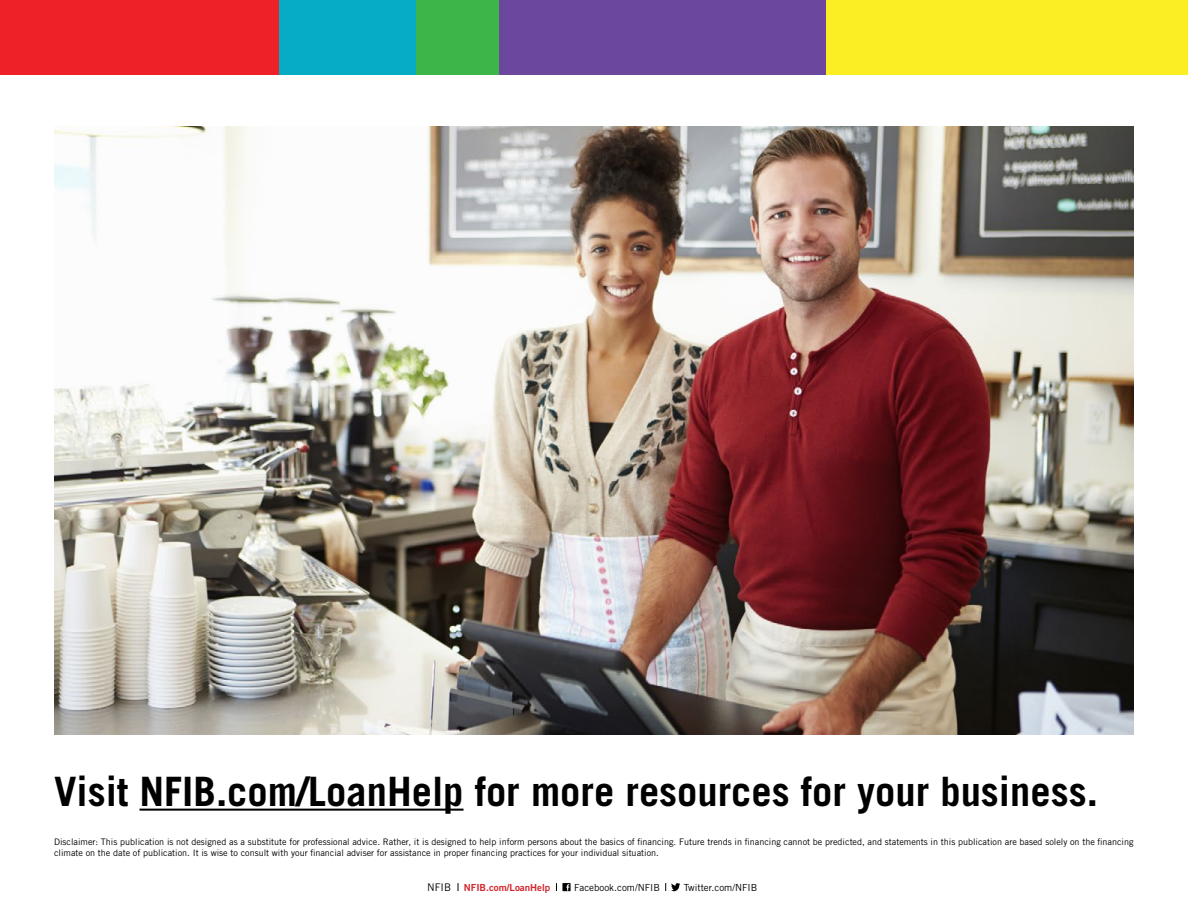
<style>
.page{position:relative;width:1188px;height:918px;background:#fff}
.page>*{position:absolute;margin:0;border:0;box-sizing:border-box;transform-origin:0 0}
.t1{font:700 40.5px "Trade Gothic LT Std";color:#000}
.t2{font:9.75px "Trade Gothic LT Std";color:#000}
.t3{font:9.75px "Trade Gothic LT Std Bd 2";color:#d2232a}
.t4{font:9px/10.8px "Trade Gothic LT Std";color:#000}
.s1{font-family:"Trade Gothic LT Std";font-size:10.5px;color:#000}
</style>
<div class="page">
<div style="left:0;top:1px;width:279px;height:74px;background:#ed2127"></div>
<div style="left:279px;top:1px;width:137px;height:74px;background:#06abc4"></div>
<div style="left:416px;top:1px;width:84px;height:74px;background:#3eb549"></div>
<div style="left:500px;top:1px;width:327px;height:74px;background:#6b489d"></div>
<div style="left:827px;top:1px;width:361px;height:74px;background:#fbee23"></div>
<hr style="left:140px;top:809px;width:324px;height:2px;background:#000">
<img style="left:54px;top:126px;width:1080px;height:608px">
<svg style="left:665px;top:883px;width:15px;height:8px"></svg>
<svg style="left:562px;top:883px;width:9px;height:8px"></svg>
<svg style="left:566px;top:884px;width:3px;height:7px"></svg>
<h1 class="t1" style="left:54px;top:766px;width:1045px">Visit NFIB.com/LoanHelp for more resources for your business.</h1>
<p class="t4" style="left:54px;top:836px;width:1081px">Disclaimer: This publication is not designed as a substitute for professional advice. Rather, it is designed to help inform persons about the basics of financing. Future trends in financing cannot be predicted, and statements in this publication are based solely on the financing climate on the date of publication. It is wise to consult with your financial adviser for assistance in proper financing practices for your individual situation.</p>
<p class="t3" style="left:427px;top:881px;width:125px"><span class="s1">NFIB</span> NFIB.com/LoanHelp</p>
<p class="t2" style="left:574px;top:881px;width:87px">Facebook.com/NFIB</p>
<p class="t2" style="left:684px;top:881px;width:75px">Twitter.com/NFIB</p>
</div>
